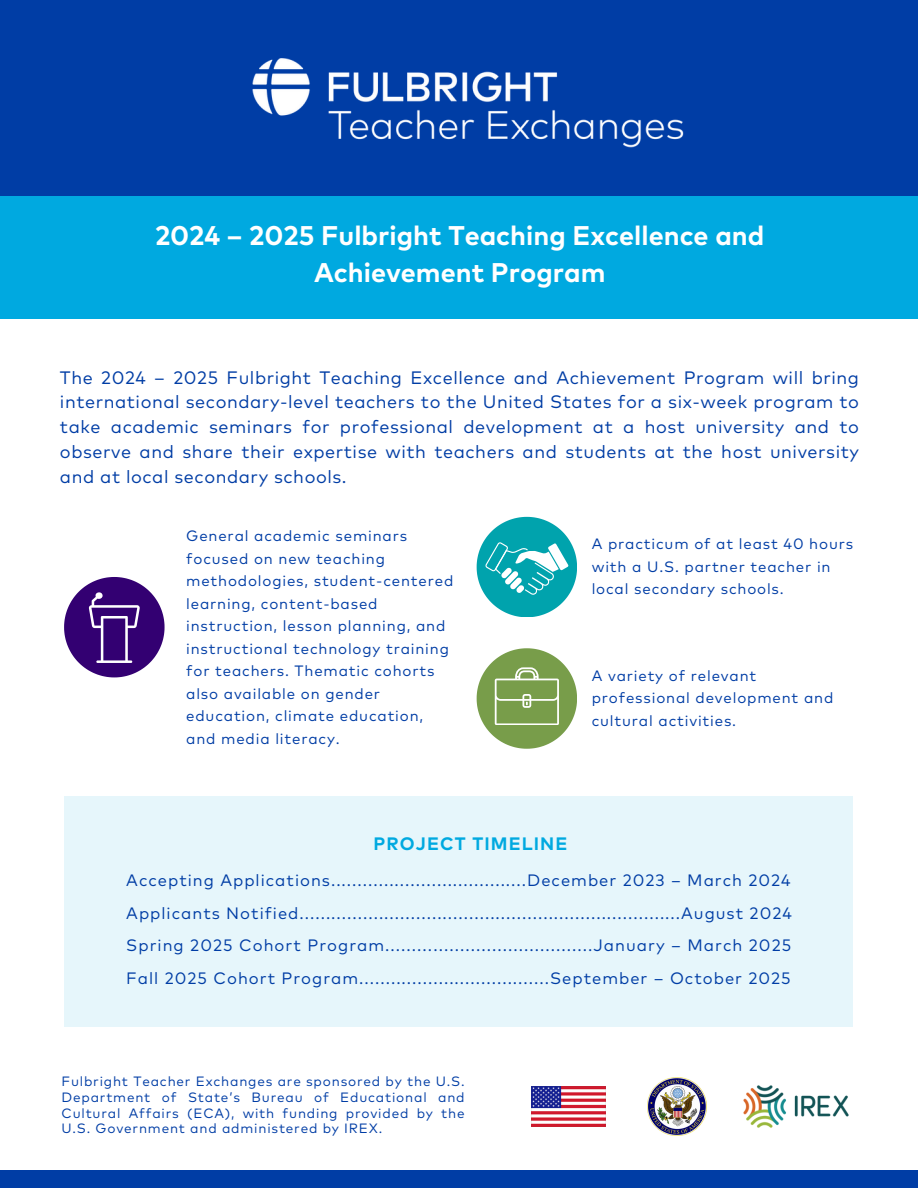
<style>
.page{position:relative;width:918px;height:1188px;background:#fff}
.page>*{position:absolute;margin:0;border:0;box-sizing:border-box;transform-origin:0 0}
.t1{font:700 27px/37.2px "Mark Pro";color:#fff;text-align:center}
.t2{font:18px/24.8px "Mark Pro";letter-spacing:.03em;color:#003da5;text-align:justify}
.t3{font:700 18px "Mark Pro";letter-spacing:.06em;color:#00a9e0}
.t4{font:16.5px "Mark Pro";letter-spacing:.06em;color:#003da5}
.t5{font:15px/22.5px "Mark Pro";letter-spacing:.055em;color:#003da5}
.t6{font:13.5px/15.8px "Mark Pro";letter-spacing:.06em;color:#003da5;text-align:justify}
</style>
<div class="page">
<div style="left:0;top:1170px;width:918px;height:18px;background:#003da5"></div>
<div style="left:64px;top:796px;width:789px;height:231px;background:#e6f6fb"></div>
<div style="left:0;top:0;width:918px;height:196px;background:#003da5"></div>
<img style="left:252px;top:58px;width:432px;height:90px">
<div style="left:0;top:196px;width:918px;height:123px;background:#00a9e0"></div>
<img style="left:648px;top:1077px;width:58px;height:59px">
<img style="left:743px;top:1085px;width:106px;height:43px">
<img style="left:532px;top:1087px;width:74px;height:39px">
<svg style="left:477px;top:517px;width:100px;height:100px"></svg>
<svg style="left:64px;top:577px;width:100px;height:100px"></svg>
<svg style="left:477px;top:648px;width:100px;height:100px"></svg>
<p class="t1" style="left:155px;top:219px;width:611px">2024 – 2025 Fulbright Teaching Excellence and<br>Achievement Program</p>
<p class="t2" style="left:60px;top:366px;width:801px">The 2024 – 2025 Fulbright Teaching Excellence and Achievement Program will bring international secondary-level teachers to the United States for a six-week program to take academic seminars for professional development at a host university and to observe and share their expertise with teachers and students at the host university and at local secondary schools.</p>
<p class="t5" style="left:186px;top:525px;width:269px">General academic seminars focused on new teaching methodologies, student-centered learning, content-based instruction, lesson planning, and instructional technology training for teachers. Thematic cohorts also available on gender education, climate education,</p>
<p class="t5" style="left:186px;top:728px;width:155px">and media literacy.</p>
<p class="t5" style="left:592px;top:533px;width:263px">A practicum of at least 40 hours with a U.S. partner teacher in local secondary schools.</p>
<p class="t5" style="left:592px;top:665px;width:243px">A variety of relevant professional development and cultural activities.</p>
<p class="t3" style="left:374px;top:836px;width:195px">PROJECT TIMELINE</p>
<p class="t4" style="left:126px;top:873px;width:666px">Accepting Applications.....................................December 2023 – March 2024</p>
<p class="t4" style="left:126px;top:906px;width:667px">Applicants Notified........................................................................August 2024</p>
<p class="t4" style="left:126px;top:938px;width:667px">Spring 2025 Cohort Program.......................................January – March 2025</p>
<p class="t4" style="left:126px;top:971px;width:666px">Fall 2025 Cohort Program....................................September – October 2025</p>
<p class="t6" style="left:62px;top:1074px;width:405px">Fulbright Teacher Exchanges are sponsored by the U.S.<br>Department of State’s Bureau of Educational and Cultural Affairs (ECA), with funding provided by the U.S. Government and administered by IREX.</p>
</div>
